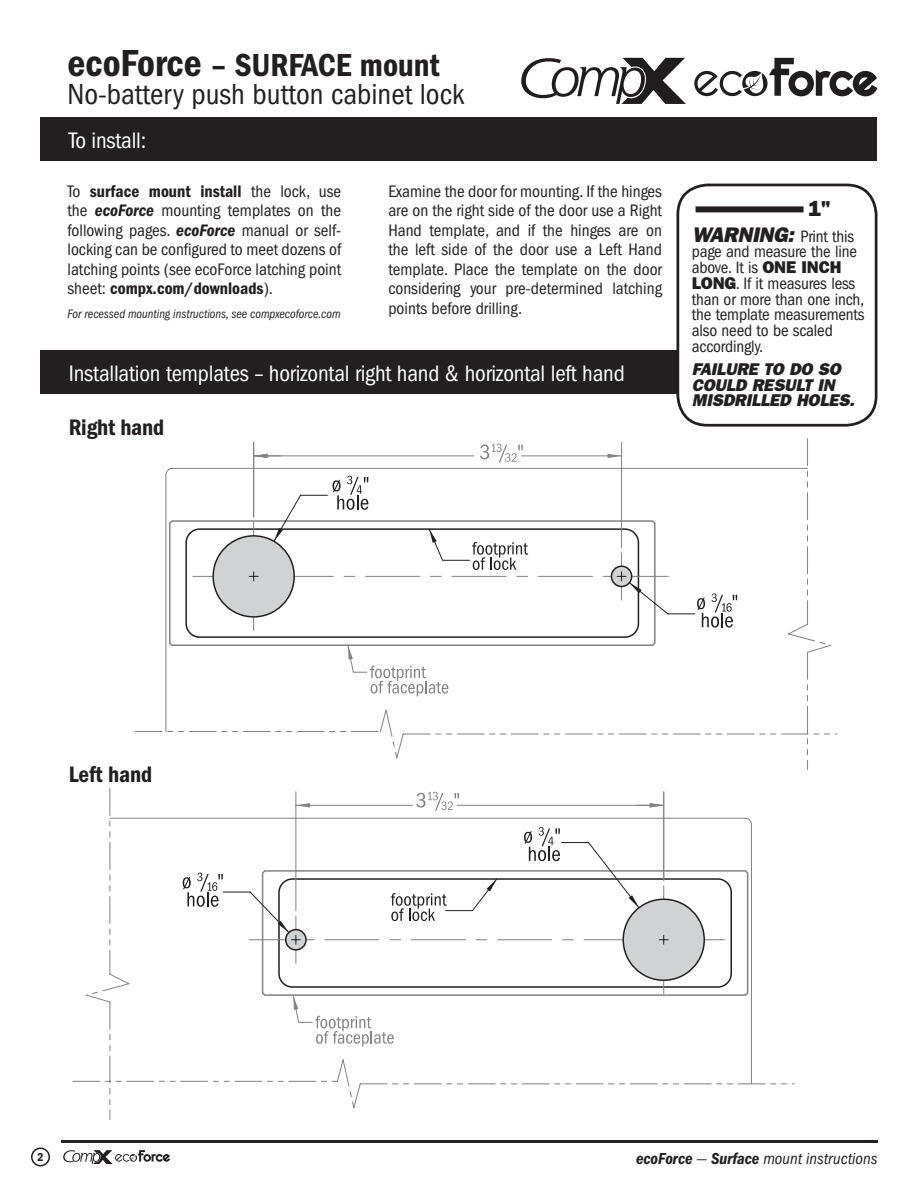
<style>
.page{position:relative;width:918px;height:1188px;background:#fff}
.page>*{position:absolute;margin:0;border:0;box-sizing:border-box;transform-origin:0 0}
.t1{font:600 condensed 33px "Franklin Gothic";color:#231f20}
.t2{font:condensed 30px "Franklin Gothic";color:#231f20}
.body{font:condensed 23.25px "Franklin Gothic";letter-spacing:-.01em;color:#fff}
.body-2{font:600 condensed 23.25px "Franklin Gothic";letter-spacing:-.01em;color:#231f20}
.t3{font:800 21.75px "Franklin Gothic";color:#231f20}
.body-3{font:condensed 17.25px/19.5px "Franklin Gothic";color:#231f20;text-align:justify}
.body_copy{font:condensed 17.1px/15.8px "Franklin Gothic";letter-spacing:-.01em;color:#231f20}
.body_copy-2{font:italic 800 17.1px/15.8px "Franklin Gothic";letter-spacing:-.01em;color:#231f20}
.t4{font:italic condensed 16.5px "Franklin Gothic";color:#231f20}
.body-4{font:italic condensed 12.75px "Franklin Gothic";color:#231f20;scale:.96 1}
.t5{font:600 condensed 12px "Franklin Gothic";color:#231f20}
.s1{font-size:39px}
.s2{font-weight:600}
.s3{font-weight:600;font-style:italic}
.s4{font-weight:800;font-style:italic;font-stretch:normal;font-size:21.15px}
.s5{font-weight:800;font-stretch:normal}
</style>
<div class="page">
<hr style="left:61px;top:1140px;width:817px;height:3px;background:#231f20">
<svg style="left:63px;top:1150px;width:107px;height:14px"></svg>
<div style="left:31px;top:1148px;width:19px;height:18px;border:2px solid #231f20;border-radius:50%"></div>
<svg style="left:694px;top:58px;width:183px;height:38px"></svg>
<svg style="left:521px;top:58px;width:165px;height:46px"></svg>
<div style="left:40px;top:117px;width:838px;height:43px;background:#231f20"></div>
<div style="left:40px;top:351px;width:838px;height:43px;background:#231f20"></div>
<svg style="left:724px;top:870px;width:25px;height:124px"></svg>
<svg style="left:72px;top:994px;width:723px;height:126px"></svg>
<hr style="left:110px;top:818px;width:635px;height:1px;background:#808285">
<hr style="left:751px;top:825px;width:1px;height:259px;background:#808285">
<svg style="left:86px;top:788px;width:44px;height:208px"></svg>
<svg style="left:744px;top:818px;width:8px;height:7px"></svg>
<svg style="left:297px;top:803px;width:13px;height:4px"></svg>
<hr style="left:296px;top:792px;width:1px;height:119px;background:#808285">
<hr style="left:457px;top:805px;width:207px;height:1px;background:#808285">
<hr style="left:296px;top:805px;width:116px;height:1px;background:#808285">
<hr style="left:663px;top:792px;width:1px;height:88px;background:#808285">
<svg style="left:637px;top:803px;width:26px;height:4px"></svg>
<svg style="left:416px;top:792px;width:43px;height:19px"></svg>
<svg style="left:183px;top:827px;width:541px;height:220px"></svg>
<svg style="left:169px;top:520px;width:216px;height:126px"></svg>
<svg style="left:134px;top:709px;width:251px;height:23px"></svg>
<hr style="left:166px;top:475px;width:1px;height:257px;background:#808285">
<hr style="left:172px;top:468px;width:636px;height:1px;background:#808285">
<svg style="left:385px;top:438px;width:453px;height:332px"></svg>
<svg style="left:165px;top:468px;width:7px;height:8px"></svg>
<svg style="left:608px;top:454px;width:13px;height:4px"></svg>
<hr style="left:621px;top:442px;width:1px;height:105px;background:#808285">
<hr style="left:254px;top:456px;width:220px;height:1px;background:#808285">
<hr style="left:522px;top:456px;width:100px;height:1px;background:#808285">
<svg style="left:480px;top:444px;width:43px;height:19px"></svg>
<hr style="left:253px;top:442px;width:1px;height:75px;background:#808285">
<svg style="left:254px;top:454px;width:27px;height:4px"></svg>
<svg style="left:347px;top:645px;width:101px;height:51px"></svg>
<svg style="left:193px;top:476px;width:544px;height:154px"></svg>
<div style="left:678px;top:185px;width:198px;height:240px;background:#fff;border-radius:30px"></div>
<div style="left:676px;top:184px;width:201px;height:243px;border:3px solid #231f20;border-radius:30px"></div>
<div style="left:696px;top:206px;width:108px;height:6px;background:#231f20"></div>
<h1 class="t1" style="left:68px;top:46px;width:374px"><span class="s1">ecoForce</span> – SURFACE mount</h1>
<h2 class="t2" style="left:68px;top:77px;width:398px">No-battery push button cabinet lock</h2>
<p class="body" style="left:69px;top:127px;width:79px">To install:</p>
<p class="body-3" style="left:68px;top:181px;width:275px">To <span class="s2">surface mount install</span> the lock, use the <span class="s3">ecoForce</span> mounting templates on the following pages. <span class="s3">ecoForce</span> manual or self&shy;locking can be configured to meet dozens of latching points (see ecoForce latching point sheet: <span class="s2">compx.com/downloads</span>).</p>
<p class="body-4" style="left:68px;top:306px;width:286px">For recessed mounting instructions, see compxecoforce.com</p>
<p class="body-3" style="left:388px;top:181px;width:275px">Examine the door for mounting. If the hinges are on the right side of the door use a Right Hand template, and if the hinges are on the left side of the door use a Left Hand template. Place the template on the door considering your pre-determined latching points before drilling.</p>
<p class="body" style="left:69px;top:360px;width:557px">Installation templates – horizontal right hand &amp; horizontal left hand</p>
<p class="body-2" style="left:69px;top:414px;width:97px">Right hand</p>
<p class="t3" style="left:808px;top:196px;width:25px">1"</p>
<p class="body_copy" style="left:692px;top:228px;width:174px"><span class="s4">WARNING:</span> Print this page and measure the line above. It is <span class="s5">ONE INCH<br>LONG</span>. If it measures less than or more than one inch, the template measurements also need to be scaled accordingly.</p>
<p class="body_copy-2" style="left:692px;top:361px;width:164px">FAILURE TO DO SO<br>COULD RESULT IN<br>MISDRILLED HOLES.</p>
<p class="body-2" style="left:69px;top:761px;width:85px">Left hand</p>
<p class="t5" style="left:37px;top:1150px;width:8px">2</p>
<p class="t4" style="left:636px;top:1149px;width:243px"><span class="s2">ecoForce</span> — <span class="s2">Surface</span> mount instructions</p>
</div>
